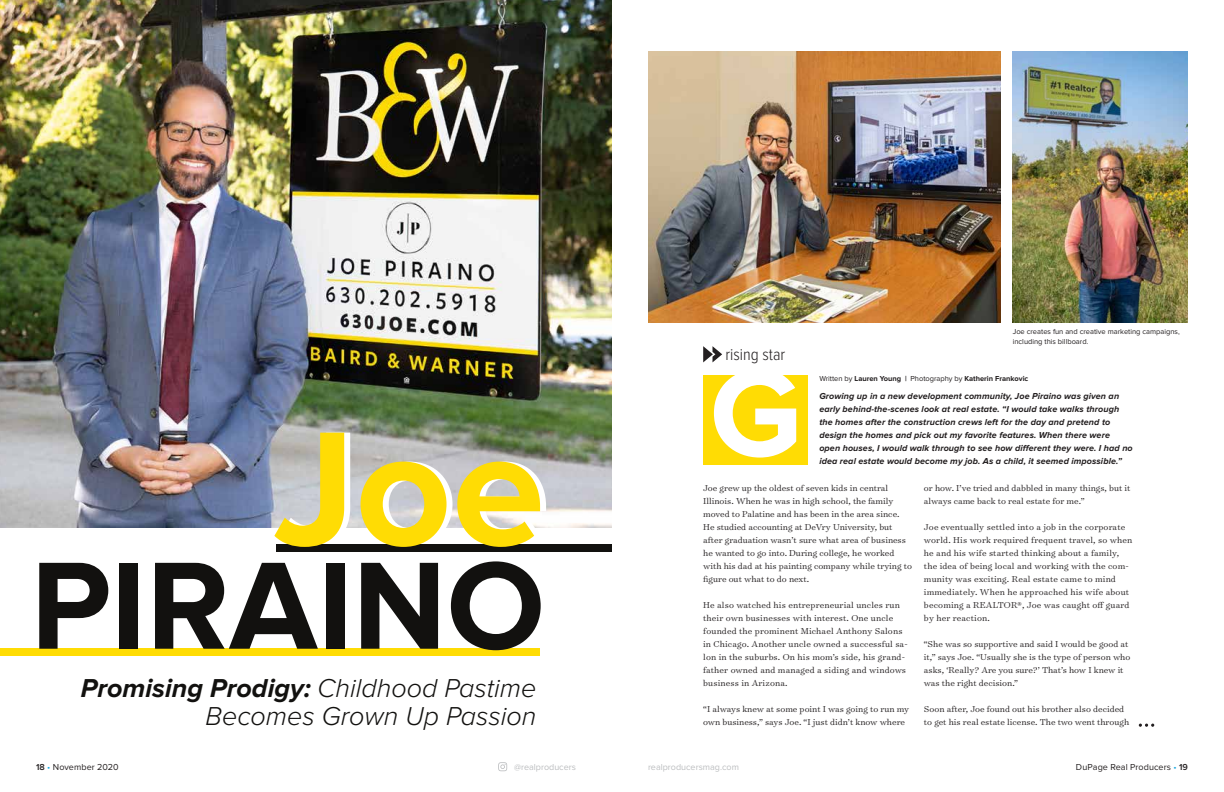
<style>
.page{position:relative;width:1224px;height:792px;background:#fff}
.page>*{position:absolute;margin:0;border:0;box-sizing:border-box;transform-origin:0 0}
.t1{font:700 168.3px "Proxima Nova";color:#ffdc04}
.t2{font:700 128.8px "Proxima Nova";color:#12110f}
.t3{font:700 128.8px "Proxima Nova";color:#fff}
.t4{font:italic 300 26.9px/27.7px "Proxima Nova";color:#12110f;text-align:right}
.t5{font:300 17px "Proxima Nova Cond";color:#231f20}
.t6{font:300 9.8px/13px "Surveyor Text";color:#231f20}
.t7{font:italic 700 9px/13px "Proxima Nova";letter-spacing:.01em;color:#231f20}
.t8{font:9px "Proxima Nova";letter-spacing:.01em;color:#231f20}
.t9{font:9px "Proxima Nova";color:#bcbec0}
.t10{font:7.5px/10px "Proxima Nova";color:#231f20}
.t11{font:700 7.5px "Proxima Nova";color:#231f20}
.s1{font-weight:700}
.s2{font-weight:400}
.s3{font-weight:600}
.s4{color:#19a8e0}
</style>
<div class="page">
<svg style="left:498px;top:762px;width:9px;height:9px"></svg>
<div style="left:0;top:649px;width:540px;height:7px;background:#ffdc04"></div>
<img style="left:0;top:0;width:612px;height:528px">
<div style="left:276px;top:545px;width:336px;height:7px;background:#12110f"></div>
<div style="left:703px;top:375px;width:104px;height:89px;background:#ffdc04"></div>
<svg style="left:703px;top:346px;width:19px;height:16px"></svg>
<img style="left:648px;top:52px;width:353px;height:270px">
<img style="left:1013px;top:52px;width:175px;height:270px">
<svg style="left:1139px;top:724px;width:15px;height:3px"></svg>
<h1 class="t1" style="left:273px;top:412px;width:273px">Joe</h1>
<h2 class="t2" style="left:31px;top:547px;width:516px">PIRAINO</h2>
<h3 class="t4" style="left:81px;top:675px;width:457px"><span class="s1">Promising Prodigy:</span> Childhood Pastime<br>Becomes Grown Up Passion</h3>
<h3 class="t5" style="left:725px;top:346px;width:61px">rising star</h3>
<h2 class="t3" style="left:710px;top:354px;width:94px">G</h2>
<p class="t10" style="left:1013px;top:326px;width:169px">Joe creates fun and creative marketing campaigns, including this billboard.</p>
<p class="t11" style="left:819px;top:375px;width:210px"><span class="s2">Written by</span> Lauren Young | <span class="s2">Photography by</span> Katherin Frankovic</p>
<p class="t7" style="left:819px;top:390px;width:315px">Growing up in a new development community, Joe Piraino was given an early behind-the-scenes look at real estate. “I would take walks through the homes after the construction crews left for the day and pretend to design the homes and pick out my favorite features. When there were open houses, I would walk through to see how different they were. I had no idea real estate would become my job. As a child, it seemed impossible.”</p>
<p class="t6" style="left:703px;top:481px;width:210px">Joe grew up the oldest of seven kids in central Illinois. When he was in high school, the family moved to Palatine and has been in the area since.<br>He studied accounting at DeVry University, but after graduation wasn’t sure what area of business he wanted to go into. During college, he worked with his dad at his painting company while trying to figure out what to do next.</p>
<p class="t6" style="left:703px;top:598px;width:206px">He also watched his entrepreneurial uncles run their own businesses with interest. One uncle founded the prominent Michael Anthony Salons in Chicago. Another uncle owned a successful sa&shy;lon in the suburbs. On his mom’s side, his grand&shy;father owned and managed a siding and windows business in Arizona.</p>
<p class="t6" style="left:703px;top:702px;width:207px">“I always knew at some point I was going to run my own business,” says Joe. “I just didn’t know where</p>
<p class="t6" style="left:924px;top:481px;width:208px">or how. I’ve tried and dabbled in many things, but it always came back to real estate for me.”</p>
<p class="t6" style="left:924px;top:520px;width:210px">Joe eventually settled into a job in the corporate world. His work required frequent travel, so when he and his wife started thinking about a family, the idea of being local and working with the com&shy;munity was exciting. Real estate came to mind immediately. When he approached his wife about becoming a REALTOR®, Joe was caught off guard by her reaction.</p>
<p class="t6" style="left:924px;top:637px;width:208px">“She was so supportive and said I would be good at it,” says Joe. “Usually she is the type of person who asks, ‘Really? Are you sure?’ That’s how I knew it was the right decision.”</p>
<p class="t6" style="left:924px;top:702px;width:207px">Soon after, Joe found out his brother also decided to get his real estate license. The two went through</p>
<p class="t8" style="left:36px;top:762px;width:84px"><span class="s3">18</span> <span class="s4">•</span> November 2020</p>
<p class="t9" style="left:514px;top:762px;width:63px">@realproducers</p>
<p class="t9" style="left:648px;top:762px;width:92px">realproducersmag.com</p>
<p class="t8" style="left:1076px;top:762px;width:114px">DuPage Real Producers <span class="s4">•</span> <span class="s3">19</span></p>
</div>
